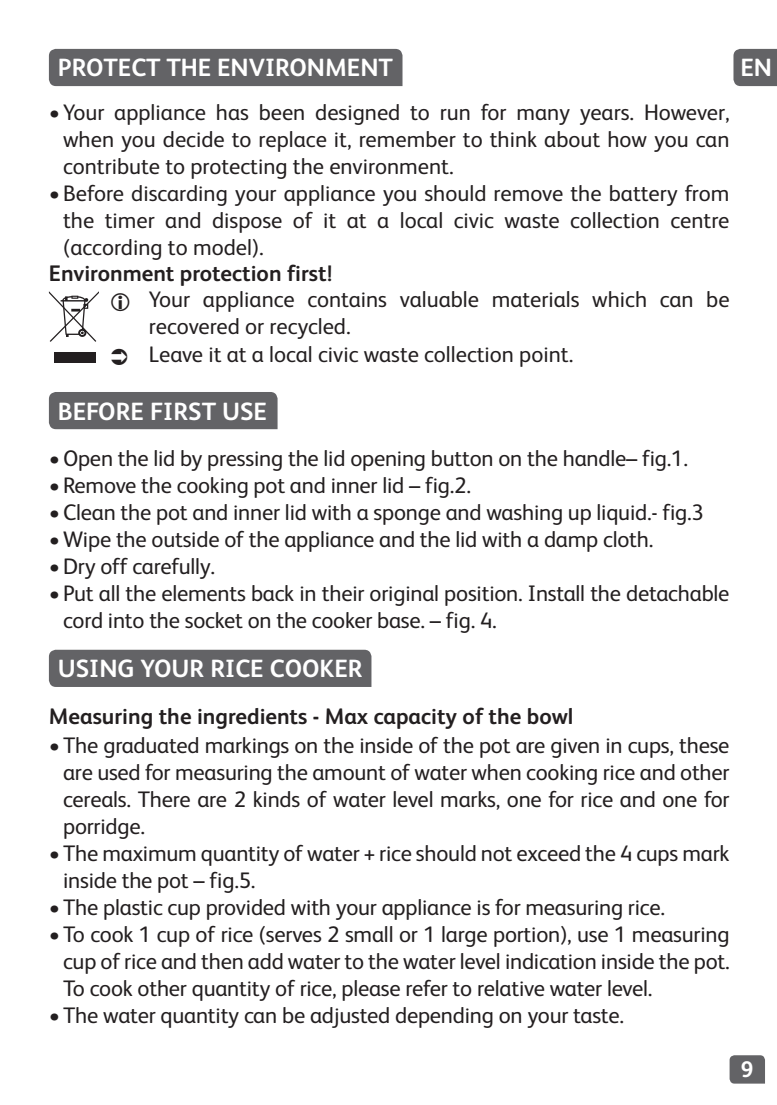
<style>
.page{position:relative;width:777px;height:1105px;background:#fff}
.page>*{position:absolute;margin:0;border:0;box-sizing:border-box;transform-origin:0 0}
.t1{font:700 25px "FS Albert";color:#fff}
.t2{font:22.5px/27px "FS Albert";letter-spacing:-.01em;color:#231f20;text-align:justify}
.t3{font:700 22.5px "FS Albert";color:#231f20}
.t4{font:700 22.5px "FS Albert";color:#fff}
</style>
<div class="page">
<svg style="left:729px;top:1055px;width:36px;height:29px"></svg>
<div style="left:733px;top:49px;width:44px;height:37px;background:#636366"></div>
<div style="left:49px;top:49px;width:353px;height:37px;background:#636366"></div>
<div style="left:54px;top:352px;width:42px;height:10px;background:#231f20"></div>
<svg style="left:49px;top:291px;width:50px;height:51px"></svg>
<div style="left:49px;top:392px;width:228px;height:37px;background:#636366"></div>
<div style="left:49px;top:650px;width:322px;height:37px;background:#636366"></div>
<p class="t1" style="left:58px;top:53px;width:337px">PROTECT THE ENVIRONMENT</p>
<p class="t1" style="left:740px;top:53px;width:33px">EN</p>
<p class="t2" style="left:63px;top:99px;width:668px;text-indent:-14px">•Your appliance has been designed to run for many years. However, when you decide to replace it, remember to think about how you can contribute to protecting the environment.</p>
<p class="t2" style="left:63px;top:180px;width:668px;text-indent:-14px">•Before discarding your appliance you should remove the battery from the timer and dispose of it at a local civic waste collection centre (according to model).</p>
<p class="t3" style="left:49px;top:260px;width:285px">Environment protection first!</p>
<p class="t2" style="left:149px;top:286px;width:582px;text-align:left">Your appliance contains valuable materials which can be recovered or recycled.<br>Leave it at a local civic waste collection point.</p>
<p class="t1" style="left:58px;top:396px;width:211px">BEFORE FIRST USE</p>
<p class="t2" style="left:49px;top:445px;width:640px">•Open the lid by pressing the lid opening button on the handle– fig.1.</p>
<p class="t2" style="left:49px;top:472px;width:423px">•Remove the cooking pot and inner lid – fig.2.</p>
<p class="t2" style="left:49px;top:499px;width:656px">•Clean the pot and inner lid with a sponge and washing up liquid.- fig.3</p>
<p class="t2" style="left:49px;top:526px;width:606px">•Wipe the outside of the appliance and the lid with a damp cloth.</p>
<p class="t2" style="left:49px;top:553px;width:168px">•Dry off carefully.</p>
<p class="t2" style="left:63px;top:580px;width:668px;text-indent:-14px">•Put all the elements back in their original position. Install the detachable cord into the socket on the cooker base. – fig. 4.</p>
<p class="t1" style="left:58px;top:654px;width:306px">USING YOUR RICE COOKER</p>
<p class="t3" style="left:49px;top:704px;width:526px">Measuring the ingredients - Max capacity of the bowl</p>
<p class="t2" style="left:63px;top:732px;width:668px;text-indent:-14px">•The graduated markings on the inside of the pot are given in cups, these are used for measuring the amount of water when cooking rice and other cereals. There are 2 kinds of water level marks, one for rice and one for porridge.</p>
<p class="t2" style="left:63px;top:840px;width:668px;text-indent:-14px">•The maximum quantity of water + rice should not exceed the 4 cups mark inside the pot – fig.5.</p>
<p class="t2" style="left:49px;top:894px;width:617px">•The plastic cup provided with your appliance is for measuring rice.</p>
<p class="t2" style="left:63px;top:921px;width:668px;text-indent:-14px">•To cook 1 cup of rice (serves 2 small or 1 large portion), use 1 measuring cup of rice and then add water to the water level indication inside the pot.<br>To cook other quantity of rice, please refer to relative water level.</p>
<p class="t2" style="left:49px;top:1002px;width:576px">•The water quantity can be adjusted depending on your taste.</p>
<p class="t4" style="left:740px;top:1057px;width:14px">9</p>
</div>
